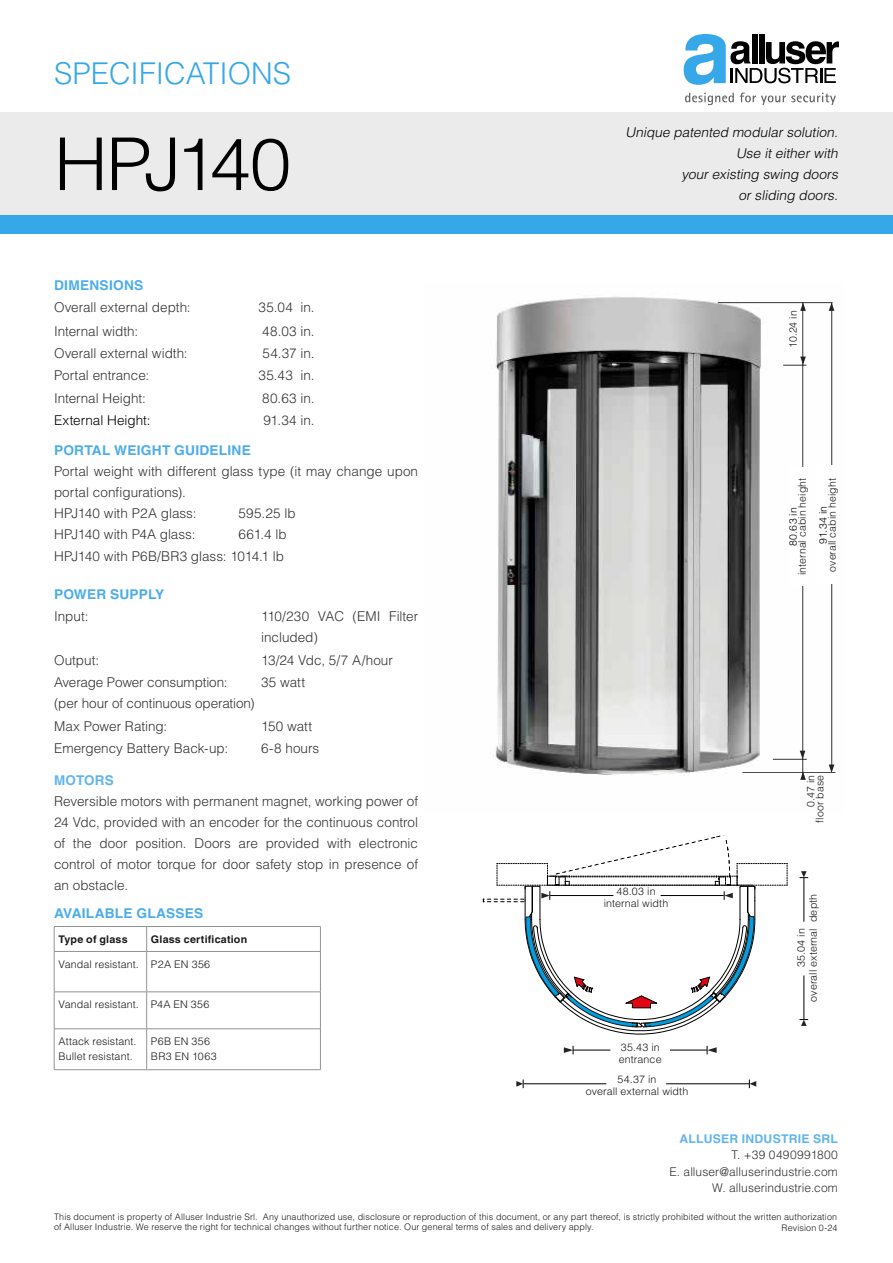
<style>
.page{position:relative;width:893px;height:1263px;background:#fff}
.page>*{position:absolute;margin:0;border:0;box-sizing:border-box;transform-origin:0 0}
.t1{font:300 72.9px "Helvetica LT Std";letter-spacing:-.08em;color:#000}
.t2{font:300 30px "Helvetica LT Std";color:#36a7e9}
.t3{font:300 13.5px/21px "Helvetica LT Std";color:#333}
.t4{font:italic 300 13.5px/21px "Helvetica LT Std";color:#000;text-align:right}
.t5{font:700 13.5px "Helvetica LT Std";letter-spacing:.015em;color:#4cadea}
.t6{font:300 13.5px "Helvetica LT Std";color:#000}
.t7{font:700 13.5px "Helvetica LT Std";letter-spacing:.01em;color:#62b4ec}
.t8{font:300 12px/16.5px "Helvetica LT Std";letter-spacing:.005em;color:#333;text-align:right}
.t9{font:700 12px "Helvetica LT Std";letter-spacing:.015em;color:#62b4ec}
.t10{font:300 10.5px/12px "Helvetica LT Std";letter-spacing:.01em;color:#1a1a1a;text-align:center}
.t11{font:700 10.5px "Helvetica LT Std";letter-spacing:.02em;color:#1a1a1a}
.t12{font:300 10.5px/15px "Helvetica LT Std";letter-spacing:.03em;color:#1a1a1a}
.t13{font:300 10.5px "Helvetica LT Std";letter-spacing:.02em;color:#000}
.t14{font:300 9px/10.5px "Helvetica LT Std";letter-spacing:.015em;color:#1a1a1a}
</style>
<div class="page">
<div style="left:0;top:113px;width:893px;height:102px;background:#ebebeb"></div>
<svg style="left:684px;top:34px;width:155px;height:51px"></svg>
<svg style="left:685px;top:93px;width:49px;height:12px"></svg>
<svg style="left:740px;top:93px;width:96px;height:12px"></svg>
<div style="left:0;top:215px;width:893px;height:19px;background:#36a7e9"></div>
<hr style="left:54px;top:926px;width:93px;height:1px;background:#939393">
<svg style="left:54px;top:927px;width:1px;height:24px"></svg>
<hr style="left:147px;top:926px;width:174px;height:1px;background:#939393">
<svg style="left:146px;top:927px;width:1px;height:24px"></svg>
<svg style="left:320px;top:927px;width:1px;height:24px"></svg>
<hr style="left:54px;top:951px;width:93px;height:1px;background:#939393">
<hr style="left:54px;top:952px;width:1px;height:40px;background:#939393">
<hr style="left:147px;top:951px;width:174px;height:1px;background:#939393">
<hr style="left:146px;top:952px;width:1px;height:40px;background:#939393">
<hr style="left:320px;top:952px;width:1px;height:40px;background:#939393">
<hr style="left:54px;top:991px;width:93px;height:1px;background:#939393">
<hr style="left:54px;top:992px;width:1px;height:36px;background:#939393">
<hr style="left:147px;top:991px;width:174px;height:1px;background:#939393">
<hr style="left:146px;top:992px;width:1px;height:36px;background:#939393">
<hr style="left:320px;top:992px;width:1px;height:36px;background:#939393">
<hr style="left:54px;top:1028px;width:93px;height:1px;background:#939393">
<hr style="left:54px;top:1029px;width:1px;height:40px;background:#939393">
<hr style="left:147px;top:1028px;width:174px;height:1px;background:#939393">
<hr style="left:146px;top:1029px;width:1px;height:40px;background:#939393">
<hr style="left:320px;top:1029px;width:1px;height:40px;background:#939393">
<hr style="left:54px;top:1069px;width:93px;height:1px;background:#939393">
<hr style="left:147px;top:1069px;width:174px;height:1px;background:#939393">
<img style="left:493px;top:297px;width:343px;height:479px">
<hr style="left:831px;top:303px;width:1px;height:466px;background:#000">
<hr style="left:804px;top:878px;width:1px;height:44px;background:#000">
<hr style="left:804px;top:975px;width:1px;height:44px;background:#000">
<hr style="left:718px;top:302px;width:114px;height:1px;background:#000">
<hr style="left:742px;top:772px;width:93px;height:1px;background:#000">
<hr style="left:802px;top:302px;width:1px;height:474px;background:#000">
<hr style="left:773px;top:759px;width:34px;height:1px;background:#000">
<svg style="left:800px;top:751px;width:5px;height:8px"></svg>
<svg style="left:800px;top:302px;width:6px;height:9px"></svg>
<svg style="left:783px;top:357px;width:23px;height:9px"></svg>
<svg style="left:829px;top:302px;width:5px;height:9px"></svg>
<svg style="left:829px;top:764px;width:5px;height:9px"></svg>
<svg style="left:799px;top:871px;width:9px;height:7px"></svg>
<svg style="left:800px;top:771px;width:6px;height:9px"></svg>
<svg style="left:799px;top:1019px;width:9px;height:7px"></svg>
<div style="left:788px;top:467px;width:19px;height:119px;background:#fff"></div>
<div style="left:817px;top:466px;width:20px;height:118px;background:#fff"></div>
<hr style="left:670px;top:1050px;width:37px;height:1px;background:#000">
<svg style="left:707px;top:1046px;width:10px;height:8px"></svg>
<hr style="left:573px;top:1050px;width:37px;height:1px;background:#000">
<svg style="left:564px;top:1046px;width:10px;height:8px"></svg>
<hr style="left:666px;top:1083px;width:83px;height:1px;background:#000">
<svg style="left:749px;top:1079px;width:7px;height:9px"></svg>
<hr style="left:524px;top:1083px;width:82px;height:1px;background:#000">
<svg style="left:516px;top:1079px;width:8px;height:9px"></svg>
<svg style="left:483px;top:835px;width:305px;height:199px"></svg>
<h2 class="t2" style="left:54px;top:55px;width:239px">SPECIFICATIONS</h2>
<h1 class="t1" style="left:54px;top:119px;width:239px">HPJ140</h1>
<p class="t5" style="left:54px;top:277px;width:91px">DIMENSIONS</p>
<p class="t3" style="left:54px;top:297px;width:138px">Overall external depth:</p>
<p class="t3" style="left:259px;top:297px;width:58px">35.04 in.</p>
<p class="t3" style="left:54px;top:320px;width:86px">Internal width:</p>
<p class="t3" style="left:262px;top:320px;width:54px">48.03 in.</p>
<p class="t3" style="left:54px;top:343px;width:135px">Overall external width:</p>
<p class="t3" style="left:263px;top:343px;width:54px">54.37 in.</p>
<p class="t3" style="left:54px;top:365px;width:97px">Portal entrance:</p>
<p class="t3" style="left:259px;top:365px;width:58px">35.43 in.</p>
<p class="t3" style="left:54px;top:387px;width:93px">Internal Height:</p>
<p class="t3" style="left:262px;top:387px;width:54px">80.63 in.</p>
<p class="t6" style="left:54px;top:412px;width:98px">External Height:</p>
<p class="t3" style="left:263px;top:410px;width:53px">91.34 in.</p>
<p class="t5" style="left:54px;top:442px;width:198px">PORTAL WEIGHT GUIDELINE</p>
<p class="t3" style="left:54px;top:460px;width:366px">Portal weight with different glass type (it may change upon portal configurations).<br>HPJ140 with P2A glass:</p>
<p class="t3" style="left:239px;top:502px;width:59px">595.25 lb</p>
<p class="t3" style="left:54px;top:523px;width:234px;line-height:22.5px;text-align:right">661.4 lb<br>HPJ140 with P6B/BR3 glass: 1014.1 lb</p>
<p class="t5" style="left:54px;top:586px;width:112px">POWER SUPPLY</p>
<p class="t3" style="left:54px;top:606px;width:36px">Input:</p>
<p class="t3" style="left:261px;top:606px;width:159px">110/230 VAC (EMI Filter included)</p>
<p class="t3" style="left:54px;top:649px;width:47px">Output:</p>
<p class="t3" style="left:261px;top:649px;width:133px">13/24 Vdc, 5/7 A/hour</p>
<p class="t3" style="left:54px;top:672px;width:202px">Average Power consumption: (per hour of continuous operation)</p>
<p class="t3" style="left:261px;top:672px;width:45px">35 watt</p>
<p class="t3" style="left:54px;top:715px;width:115px">Max Power Rating:</p>
<p class="t3" style="left:261px;top:715px;width:52px">150 watt</p>
<p class="t3" style="left:54px;top:738px;width:176px">Emergency Battery Back-up:</p>
<p class="t3" style="left:261px;top:738px;width:60px">6-8 hours</p>
<p class="t7" style="left:54px;top:772px;width:61px">MOTORS</p>
<p class="t3" style="left:54px;top:791px;width:366px;text-align:justify">Reversible motors with permanent magnet, working power of 24 Vdc, provided with an encoder for the continuous control of the door position. Doors are provided with electronic control of motor torque for door safety stop in presence of an obstacle.</p>
<p class="t3" style="left:54px;top:523px;width:143px">HPJ140 with P4A glass:</p>
<p class="t5" style="left:54px;top:905px;width:151px">AVAILABLE GLASSES</p>
<p class="t11" style="left:58px;top:932px;width:71px">Type of glass</p>
<p class="t11" style="left:151px;top:932px;width:98px">Glass certification</p>
<p class="t10" style="left:58px;top:958px;width:153px">Vandal resistant. P2A EN 356</p>
<p class="t10" style="left:58px;top:998px;width:153px">Vandal resistant. P4A EN 356</p>
<p class="t10" style="left:58px;top:1033px;width:80px;line-height:15px;text-align:left">Attack resistant.<br>Bullet resistant.</p>
<p class="t12" style="left:151px;top:1033px;width:67px">P6B EN 356<br>BR3 EN 1063</p>
<p class="t4" style="left:625px;top:122px;width:217px">Unique patented modular solution.<br>Use it either with<br>your existing swing doors<br>or sliding doors.</p>
<p class="t10" style="left:787px;top:348px;width:39px;rotate:-90deg">10.24 in</p>
<p class="t10" style="left:796px;top:575px;width:98px;rotate:-90deg">internal cabin height</p>
<p class="t13" style="left:786px;top:546px;width:40px;rotate:-90deg">80.63 in</p>
<p class="t10" style="left:826px;top:571px;width:95px;rotate:-90deg">overall cabin height</p>
<p class="t13" style="left:816px;top:544px;width:39px;rotate:-90deg">91.34 in</p>
<p class="t10" style="left:604px;top:885px;width:66px">48.03 in internal width</p>
<p class="t10" style="left:619px;top:1041px;width:44px;text-align:left">35.43 in entrance</p>
<p class="t10" style="left:586px;top:1073px;width:104px">54.37 in<br>overall external width</p>
<p class="t10" style="left:806px;top:823px;width:49px;line-height:9px;text-align:right;rotate:-90deg">0.47 in floor base</p>
<p class="t10" style="left:795px;top:1002px;width:109px;rotate:-90deg">35.04 in<br>overall external depth</p>
<p class="t9" style="left:680px;top:1131px;width:160px">ALLUSER INDUSTRIE SRL</p>
<p class="t8" style="left:670px;top:1147px;width:170px">T. +39 0490991800<br>E. alluser@alluserindustrie.com<br>W. alluserindustrie.com</p>
<p class="t14" style="left:54px;top:1211px;width:785px">This document is property of Alluser Industrie Srl. Any unauthorized use, disclosure or reproduction of this document, or any part thereof, is strictly prohibited without the written authorization of Alluser Industrie. We reserve the right for technical changes without further notice. Our general terms of sales and delivery apply.</p>
<p class="t14" style="left:781px;top:1223px;width:58px">Revision 0-24</p>
</div>
